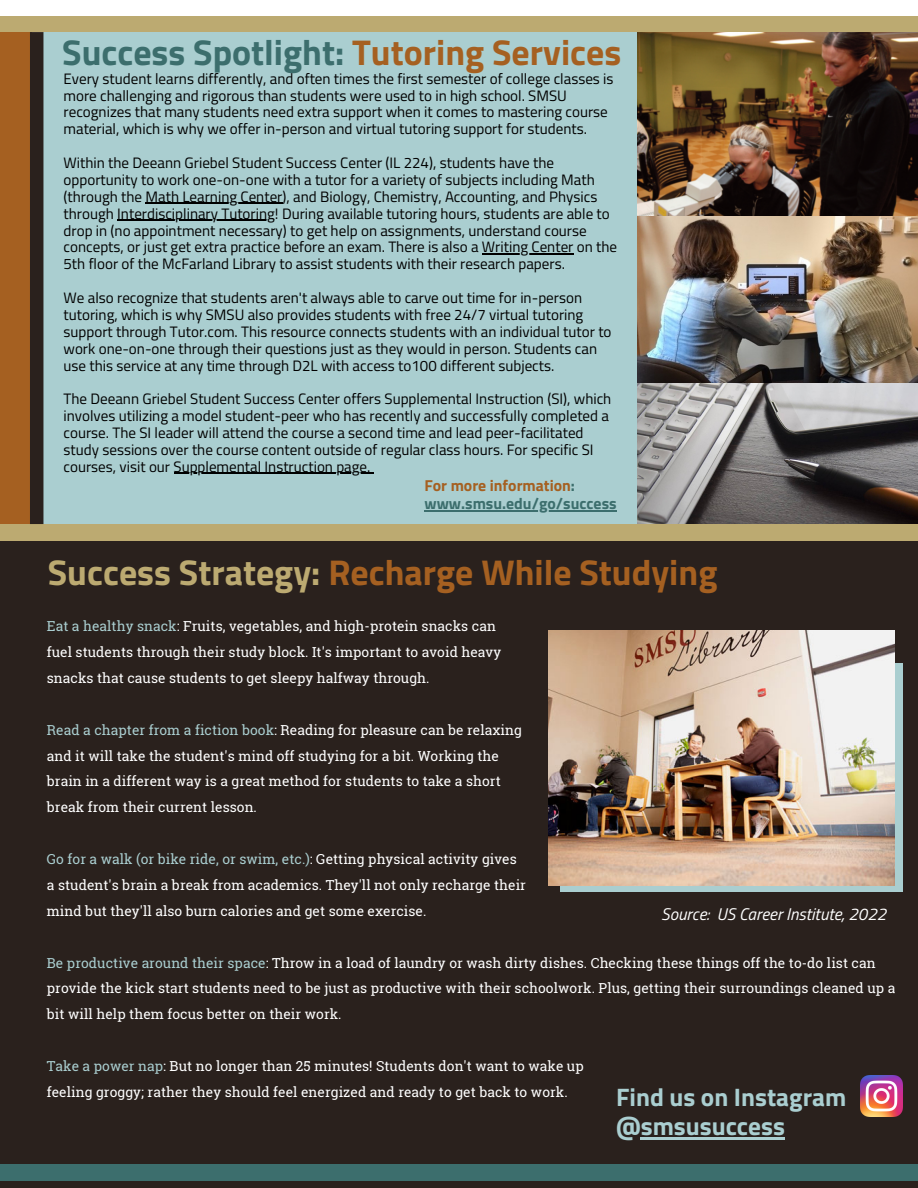
<style>
.page{position:relative;width:918px;height:1188px;background:#fff}
.page>*{position:absolute;margin:0;border:0;box-sizing:border-box;transform-origin:0 0}
.t1{font:700 35.85px "Titillium Web";color:#a56021}
.t2{font:700 35.85px "Titillium Web";color:#3c6e6d}
.t3{font:700 25.35px "Titillium Web";color:#aaced0}
.t4{font:italic 16.95px "Titillium Web";color:#fff}
.t5{font:700 15.9px "Titillium Web";color:#3c6e6d}
.t6{font:700 15.9px "Titillium Web";color:#a56021}
.t7{font:15px/16.8px "Titillium Web";color:#000}
.t8{font:13.8px/25.8px "Roboto Slab";letter-spacing:.005em;color:#fff}
.t9{font:13.8px "Roboto Slab";letter-spacing:.005em;color:#aaced0}
.s1{color:#a56021}
.s2{color:#3c6e6d}
.s3{color:#bcaa71}
.s4{color:#aaced0}
.s5{color:#fff}
</style>
<div class="page">
<div style="left:43px;top:16px;width:599px;height:517px;background:#aaced0"></div>
<div style="left:0;top:16px;width:918px;height:16px;background:#bcaa71"></div>
<div style="left:0;top:524px;width:918px;height:664px;background:#2a211d"></div>
<div style="left:0;top:524px;width:918px;height:17px;background:#bcaa71"></div>
<div style="left:0;top:1164px;width:918px;height:16px;background:#3c6e6d"></div>
<div style="left:0;top:32px;width:32px;height:492px;background:#a56021"></div>
<div style="left:30px;top:32px;width:13px;height:492px;background:#2a211d"></div>
<div style="left:560px;top:663px;width:343px;height:228px;background:#aaced0"></div>
<img style="left:638px;top:32px;width:280px;height:492px">
<img style="left:548px;top:630px;width:347px;height:256px">
<img style="left:861px;top:1075px;width:41px;height:42px">
<hr style="left:146px;top:203px;width:137px;height:1px;background:#000">
<hr style="left:117px;top:220px;width:158px;height:1px;background:#000">
<hr style="left:482px;top:254px;width:92px;height:1px;background:#000">
<hr style="left:174px;top:473px;width:196px;height:1px;background:#000">
<hr style="left:641px;top:1138px;width:144px;height:2px;background:#aaced0">
<hr style="left:425px;top:510px;width:192px;height:1px;background:#3c6e6d">
<p class="t2" style="left:62px;top:25px;width:561px">Success Spotlight: <span class="s1">Tutoring Services</span></p>
<p class="t7" style="left:64px;top:70px;width:552px">Every student learns differently, and often times the first semester of college classes is more challenging and rigorous than students were used to in high school. SMSU recognizes that many students need extra support when it comes to mastering course material, which is why we offer in-person and virtual tutoring support for students.</p>
<p class="t7" style="left:64px;top:154px;width:555px">Within the Deeann Griebel Student Success Center (IL 224), students have the opportunity to work one-on-one with a tutor for a variety of subjects including Math (through the Math Learning Center), and Biology, Chemistry, Accounting, and Physics through Interdisciplinary Tutoring! During available tutoring hours, students are able to drop in (no appointment necessary) to get help on assignments, understand course concepts, or just get extra practice before an exam. There is also a Writing Center on the 5th floor of the McFarland Library to assist students with their research papers.</p>
<p class="t7" style="left:64px;top:289px;width:550px">We also recognize that students aren't always able to carve out time for in-person tutoring, which is why SMSU also provides students with free 24/7 virtual tutoring support through Tutor.com. This resource connects students with an individual tutor to work one-on-one through their questions just as they would in person. Students can use this service at any time through D2L with access to100 different subjects.</p>
<p class="t7" style="left:64px;top:390px;width:549px">The Deeann Griebel Student Success Center offers Supplemental Instruction (SI), which involves utilizing a model student-peer who has recently and successfully completed a course. The SI leader will attend the course a second time and lead peer-facilitated study sessions over the course content outside of regular class hours. For specific SI courses, visit our Supplemental Instruction page.</p>
<p class="t6" style="left:425px;top:473px;width:152px">For more information<span class="s2">:</span></p>
<p class="t5" style="left:425px;top:491px;width:194px">www.smsu.edu/go/success</p>
<p class="t1" style="left:48px;top:544px;width:671px"><span class="s3">Success Strategy:</span> Recharge While Studying</p>
<p class="t8" style="left:47px;top:613px;width:451px"><span class="s4">Eat a healthy snack</span>: Fruits, vegetables, and high-protein snacks can</p>
<p class="t8" style="left:47px;top:639px;width:456px">fuel students through their study block. It's important to avoid heavy</p>
<p class="t8" style="left:47px;top:665px;width:384px">snacks that cause students to get sleepy halfway through.</p>
<p class="t8" style="left:47px;top:716px;width:477px"><span class="s4">Read a chapter from a fiction book</span>: Reading for pleasure can be relaxing</p>
<p class="t8" style="left:47px;top:742px;width:454px">and it will take the student's mind off studying for a bit. Working the</p>
<p class="t8" style="left:47px;top:768px;width:455px">brain in a different way is a great method for students to take a short</p>
<p class="t8" style="left:47px;top:794px;width:212px">break from their current lesson.</p>
<p class="t9" style="left:47px;top:850px;width:471px">Go for a walk (or bike ride, or swim, etc.)<span class="s5">: Getting physical activity gives</span></p>
<p class="t8" style="left:47px;top:872px;width:481px">a student's brain a break from academics. They'll not only recharge their</p>
<p class="t8" style="left:47px;top:898px;width:381px">mind but they'll also burn calories and get some exercise.</p>
<p class="t8" style="left:47px;top:949px;width:850px"><span class="s4">Be productive around their space</span>: Throw in a load of laundry or wash dirty dishes. Checking these things off the to-do list can provide the kick start students need to be just as productive with their schoolwork. Plus, getting their surroundings cleaned up a bit will help them focus better on their work.</p>
<p class="t8" style="left:47px;top:1053px;width:538px"><span class="s4">Take a power nap</span>: But no longer than 25 minutes! Students don't want to wake up</p>
<p class="t8" style="left:47px;top:1079px;width:522px">feeling groggy; rather they should feel energized and ready to get back to work.</p>
<p class="t4" style="left:661px;top:901px;width:227px">Source: US Career Institute, 2022</p>
<p class="t3" style="left:616px;top:1077px;width:232px">Find us on Instagram</p>
<p class="t3" style="left:616px;top:1107px;width:170px">@smsusuccess</p>
</div>
